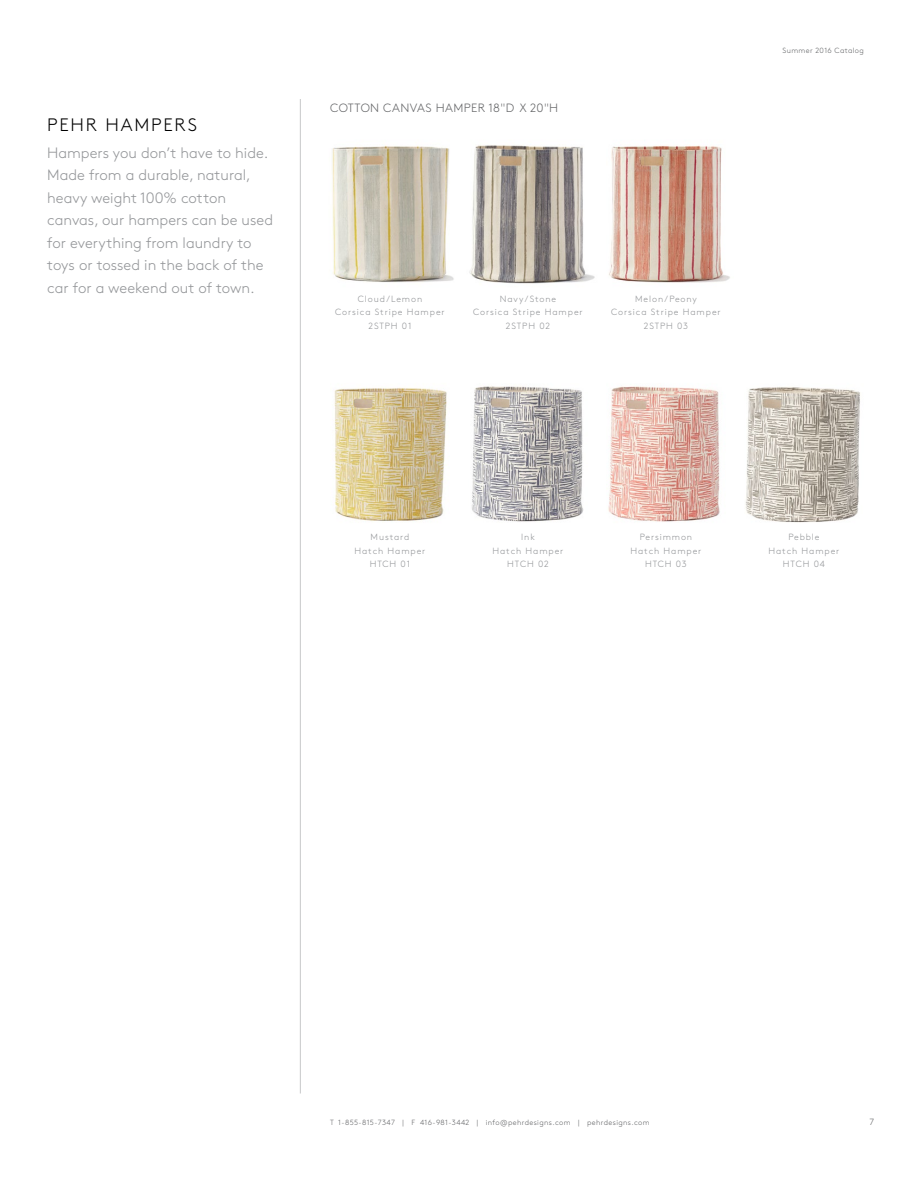
<style>
.page{position:relative;width:918px;height:1188px;background:#fff}
.page>*{position:absolute;margin:0;border:0;box-sizing:border-box;transform-origin:0 0}
.t1{font:300 18px "Brown Std";letter-spacing:.1em;color:#000}
.t2{font:300 15px/22.5px "Brown Std";color:#939598}
.t3{font:300 12px "Brown Std";letter-spacing:.035em;color:#636466}
.t4{font:300 9px/13.5px "Brown Std";letter-spacing:.1em;color:#939598;text-align:center}
.t5{font:300 9px "Brown Std";color:#636466}
.t6{font:300 7.5px "Brown Std";letter-spacing:.05em;color:#636466}
</style>
<div class="page">
<hr style="left:300px;top:99px;width:1px;height:995px;background:#c7c8ca">
<img style="left:334px;top:387px;width:113px;height:134px">
<img style="left:472px;top:386px;width:112px;height:136px">
<img style="left:608px;top:386px;width:112px;height:136px">
<img style="left:745px;top:387px;width:115px;height:136px">
<img style="left:609px;top:145px;width:121px;height:138px">
<img style="left:469px;top:145px;width:126px;height:139px">
<img style="left:332px;top:145px;width:122px;height:138px">
<h1 class="t1" style="left:47px;top:114px;width:151px">PEHR HAMPERS</h1>
<h2 class="t2" style="left:47px;top:141px;width:227px">Hampers you don’t have to hide.<br>Made from a durable, natural, heavy weight 100% cotton canvas, our hampers can be used for everything from laundry to toys or tossed in the back of the car for a weekend out of town.</h2>
<h3 class="t3" style="left:330px;top:102px;width:230px">COTTON CANVAS HAMPER 18"D X 20"H</h3>
<p class="t4" style="left:335px;top:292px;width:111px">Cloud/Lemon<br>Corsica Stripe Hamper<br>2STPH 01</p>
<p class="t4" style="left:473px;top:292px;width:111px">Navy/Stone<br>Corsica Stripe Hamper<br>2STPH 02</p>
<p class="t4" style="left:611px;top:292px;width:111px">Melon/Peony<br>Corsica Stripe Hamper<br>2STPH 03</p>
<p class="t6" style="left:783px;top:46px;width:83px">Summer 2016 Catalog</p>
<p class="t4" style="left:355px;top:530px;width:72px">Mustard<br>Hatch Hamper<br>HTCH 01</p>
<p class="t4" style="left:493px;top:530px;width:72px">Ink<br>Hatch Hamper<br>HTCH 02</p>
<p class="t4" style="left:631px;top:530px;width:72px">Persimmon<br>Hatch Hamper<br>HTCH 03</p>
<p class="t4" style="left:769px;top:530px;width:72px">Pebble<br>Hatch Hamper<br>HTCH 04</p>
<p class="t6" style="left:330px;top:1118px;width:321px">T 1-855-815-7347 | F 416-981-3442 | info@pehrdesigns.com | pehrdesigns.com</p>
<p class="t5" style="left:869px;top:1117px;width:6px">7</p>
</div>
